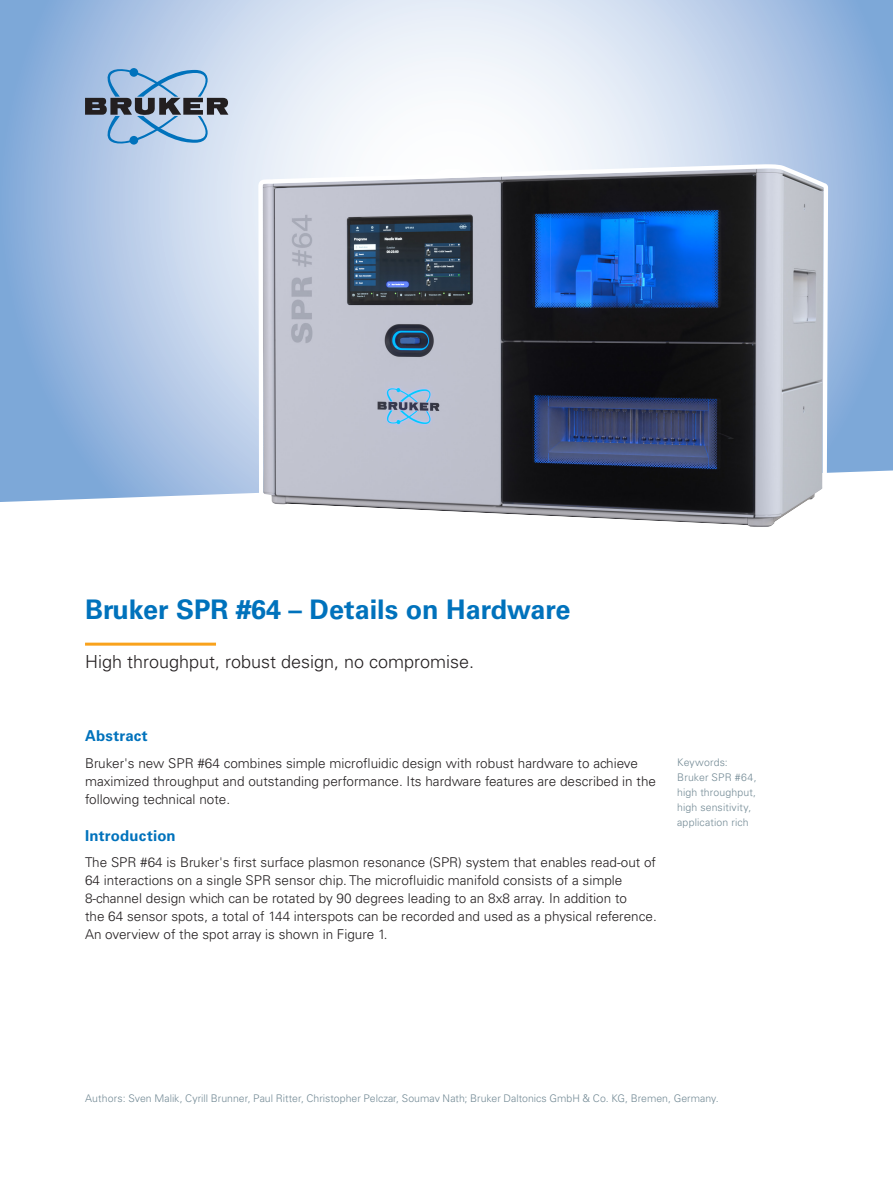
<style>
.page{position:relative;width:893px;height:1187px;background:#fff}
.page>*{position:absolute;margin:0;border:0;box-sizing:border-box;transform-origin:0 0}
.New_AN_Head{font:700 27px "Univers LT Std";color:#0072bc}
.New_AN_Subhead{font:300 18px "Univers LT Std";color:#231f20}
.New_AN_Head3{font:700 15px "Univers LT Std";letter-spacing:.015em;color:#0072bc}
.New_AN_copy{font:300 13.5px/18px "Univers LT Std";color:#231f20}
.New_AN_Refer_Author{font:300 10.5px "Univers LT Std";color:#738a95}
.New_AN_Keywords{font:300 10.5px/15px "Univers LT Std";letter-spacing:.015em;color:#738a95}
</style>
<div class="page">
<hr style="left:85px;top:642px;width:131px;height:3px;background:#f9a21c">
<svg style="left:0;top:0;width:893px;height:502px;background:#bacee9"></svg>
<svg style="left:256px;top:162px;width:574px;height:365px;background:#778195"></svg>
<svg style="left:85px;top:64px;width:143px;height:85px;background:#97afc9"></svg>
<p class="New_AN_Head" style="left:85px;top:594px;width:487px">Bruker SPR #64 – Details on Hardware</p>
<p class="New_AN_Subhead" style="left:85px;top:650px;width:391px">High throughput, robust design, no compromise.</p>
<p class="New_AN_Head3" style="left:85px;top:727px;width:64px">Abstract</p>
<p class="New_AN_copy" style="left:85px;top:754px;width:572px">Bruker's new SPR #64 combines simple microfluidic design with robust hardware to achieve maximized throughput and outstanding performance. Its hardware features are described in the following technical note.</p>
<p class="New_AN_Head3" style="left:85px;top:826px;width:92px">Introduction</p>
<p class="New_AN_copy" style="left:85px;top:853px;width:573px">The SPR #64 is Bruker's first surface plasmon resonance (SPR) system that enables read-out of 64 interactions on a single SPR sensor chip. The microfluidic manifold consists of a simple 8-channel design which can be rotated by 90 degrees leading to an 8x8 array. In addition to<br>the 64 sensor spots, a total of 144 interspots can be recorded and used as a physical reference.<br>An overview of the spot array is shown in Figure 1.</p>
<p class="New_AN_Keywords" style="left:677px;top:755px;width:81px">Keywords:<br>Bruker SPR #64, high throughput, high sensitivity, application rich</p>
<p class="New_AN_Refer_Author" style="left:85px;top:1091px;width:635px">Authors: Sven Malik, Cyrill Brunner, Paul Ritter, Christopher Pelczar, Soumav Nath; Bruker Daltonics GmbH &amp; Co. KG, Bremen, Germany.</p>
</div>
